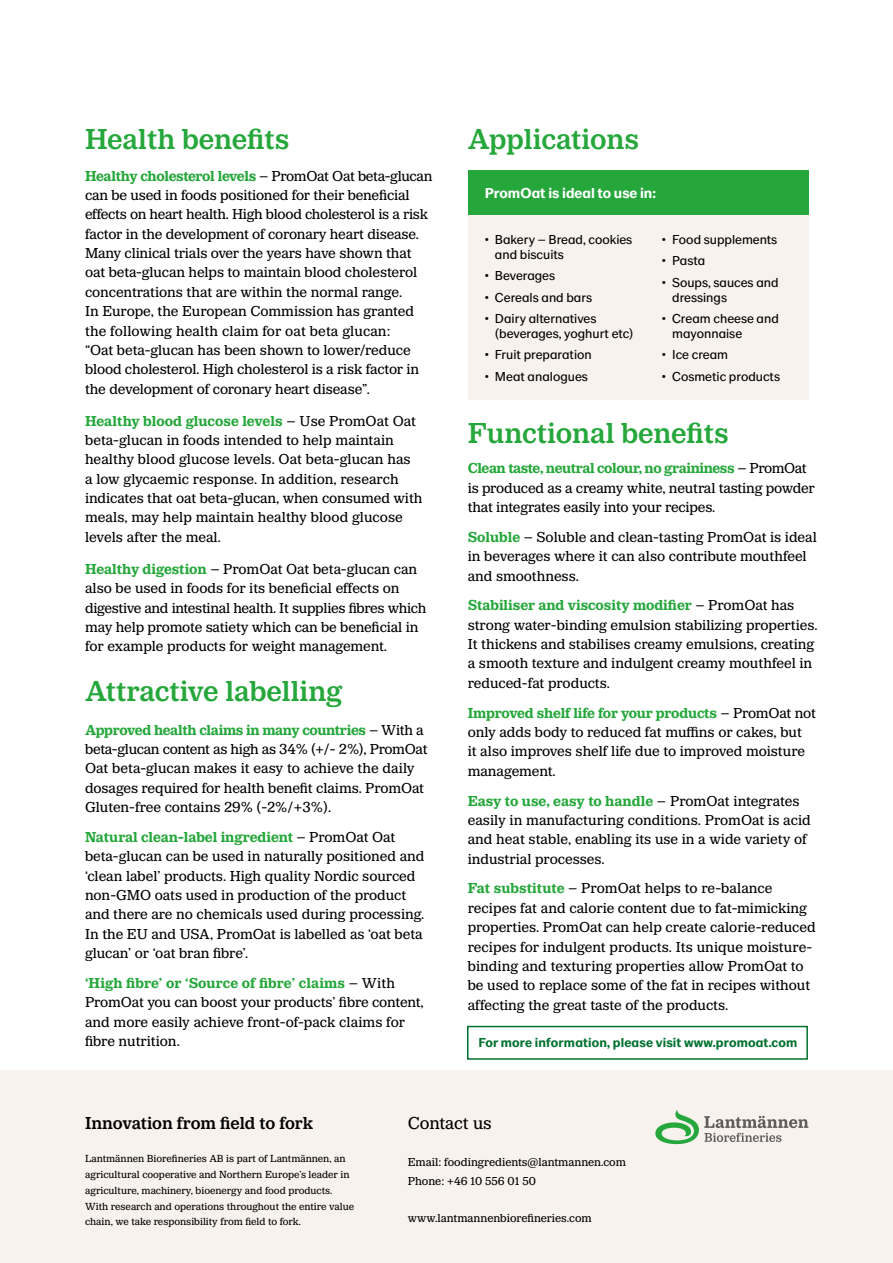
<style>
.page{position:relative;width:893px;height:1263px;background:#fff}
.page>*{position:absolute;margin:0;border:0;box-sizing:border-box;transform-origin:0 0}
.t1{font:500 30px "LM Serif";color:#26a73b}
.t2{font:500 18px "LM Serif";letter-spacing:-.005em;color:#000}
.t3{font:18px "LM Serif";letter-spacing:-.005em;color:#000}
.t4{font:15px/19.4px "LM Serif";letter-spacing:-.005em;color:#000}
.t5{font:700 15px "LM Sans";color:#fff}
.t6{font:13.5px/15px "LM Sans";color:#000}
.t7{font:700 13.5px "LM Sans";letter-spacing:.01em;color:#00712f}
.t8{font:12px/19px "LM Serif";color:#000}
.t9{font:10.65px/15.8px "LM Serif";color:#000}
.s1{font-weight:700;color:#26a73b}
</style>
<div class="page">
<div style="left:468px;top:171px;width:340px;height:229px;background:#f7f2ee"></div>
<div style="left:468px;top:171px;width:340px;height:44px;background:#26a73b"></div>
<div style="left:0;top:1070px;width:893px;height:193px;background:#f7f2ee"></div>
<svg style="left:655px;top:1110px;width:153px;height:34px"></svg>
<div style="left:467px;top:1026px;width:341px;height:34px;border:2px solid #00712f"></div>
<h1 class="t1" style="left:85px;top:122px;width:206px">Health benefits</h1>
<h1 class="t1" style="left:468px;top:122px;width:173px">Applications</h1>
<p class="t4" style="left:85px;top:166px;width:349px"><span class="s1">Healthy cholesterol levels</span> – PromOat Oat beta-glucan can be used in foods positioned for their beneficial effects on heart health. High blood cholesterol is a risk factor in the development of coronary heart disease.<br>Many clinical trials over the years have shown that oat beta-glucan helps to maintain blood cholesterol concentrations that are within the normal range.<br>In Europe, the European Commission has granted the following health claim for oat beta glucan:<br>“Oat beta-glucan has been shown to lower/reduce blood cholesterol. High cholesterol is a risk factor in the development of coronary heart disease”.</p>
<p class="t4" style="left:85px;top:411px;width:339px"><span class="s1">Healthy blood glucose levels</span> – Use PromOat Oat beta-glucan in foods intended to help maintain healthy blood glucose levels. Oat beta-glucan has<br>a low glycaemic response. In addition, research indicates that oat beta-glucan, when consumed with meals, may help maintain healthy blood glucose levels after the meal.</p>
<p class="t4" style="left:85px;top:559px;width:343px"><span class="s1">Healthy digestion</span> – PromOat Oat beta-glucan can also be used in foods for its beneficial effects on digestive and intestinal health. It supplies fibres which may help promote satiety which can be beneficial in for example products for weight management.</p>
<h1 class="t1" style="left:85px;top:674px;width:259px">Attractive labelling</h1>
<p class="t4" style="left:85px;top:720px;width:344px"><span class="s1">Approved health claims in many countries</span> – With a beta-glucan content as high as 34% (+/- 2%), PromOat Oat beta-glucan makes it easy to achieve the daily dosages required for health benefit claims. PromOat Gluten-free contains 29% (-2%/+3%).</p>
<p class="t4" style="left:85px;top:827px;width:341px"><span class="s1">Natural clean-label ingredient</span> – PromOat Oat beta-glucan can be used in naturally positioned and ‘clean label’ products. High quality Nordic sourced non-GMO oats used in production of the product and there are no chemicals used during processing.<br>In the EU and USA, PromOat is labelled as ‘oat beta glucan’ or ‘oat bran fibre’.</p>
<p class="t4" style="left:85px;top:973px;width:340px"><span class="s1">‘High fibre’ or ‘Source of fibre’ claims</span> – With PromOat you can boost your products’ fibre content, and more easily achieve front-of-pack claims for fibre nutrition.</p>
<p class="t5" style="left:485px;top:184px;width:173px">PromOat is ideal to use in:</p>
<p class="t6" style="left:495px;top:232px;width:139px;text-indent:-10px">• Bakery – Bread, cookies and biscuits</p>
<p class="t6" style="left:485px;top:268px;width:72px">• Beverages</p>
<p class="t6" style="left:485px;top:290px;width:109px">• Cereals and bars</p>
<p class="t6" style="left:495px;top:311px;width:140px;text-indent:-10px">• Dairy alternatives (beverages, yoghurt etc)</p>
<p class="t6" style="left:485px;top:347px;width:109px">• Fruit preparation</p>
<p class="t6" style="left:485px;top:369px;width:105px">• Meat analogues</p>
<p class="t6" style="left:662px;top:232px;width:117px">• Food supplements</p>
<p class="t6" style="left:662px;top:253px;width:45px">• Pasta</p>
<p class="t6" style="left:672px;top:275px;width:108px;text-indent:-10px">• Soups, sauces and dressings</p>
<p class="t6" style="left:672px;top:311px;width:108px;text-indent:-10px">• Cream cheese and mayonnaise</p>
<p class="t6" style="left:662px;top:347px;width:68px">• Ice cream</p>
<p class="t6" style="left:662px;top:369px;width:120px">• Cosmetic products</p>
<h1 class="t1" style="left:468px;top:417px;width:262px">Functional benefits</h1>
<p class="t4" style="left:468px;top:459px;width:349px"><span class="s1">Clean taste, neutral colour, no graininess</span> – PromOat is produced as a creamy white, neutral tasting powder that integrates easily into your recipes.</p>
<p class="t4" style="left:468px;top:527px;width:351px"><span class="s1">Soluble</span> – Soluble and clean-tasting PromOat is ideal in beverages where it can also contribute mouthfeel and smoothness.</p>
<p class="t4" style="left:468px;top:596px;width:351px"><span class="s1">Stabiliser and viscosity modifier</span> – PromOat has strong water-binding emulsion stabilizing properties.<br>It thickens and stabilises creamy emulsions, creating a smooth texture and indulgent creamy mouthfeel in reduced-fat products.</p>
<p class="t4" style="left:468px;top:703px;width:350px"><span class="s1">Improved shelf life for your products</span> – PromOat not only adds body to reduced fat muffins or cakes, but<br>it also improves shelf life due to improved moisture management.</p>
<p class="t4" style="left:468px;top:791px;width:345px"><span class="s1">Easy to use, easy to handle</span> – PromOat integrates easily in manufacturing conditions. PromOat is acid and heat stable, enabling its use in a wide variety of industrial processes.</p>
<p class="t4" style="left:468px;top:879px;width:350px"><span class="s1">Fat substitute</span> – PromOat helps to re-balance recipes fat and calorie content due to fat-mimicking properties. PromOat can help create calorie-reduced recipes for indulgent products. Its unique moisture&shy;binding and texturing properties allow PromOat to be used to replace some of the fat in recipes without affecting the great taste of the products.</p>
<p class="t7" style="left:478px;top:1034px;width:320px">For more information, please visit www.promoat.com</p>
<p class="t2" style="left:85px;top:1112px;width:230px">Innovation from field to fork</p>
<p class="t9" style="left:85px;top:1151px;width:271px">Lantmännen Biorefineries AB is part of Lantmännen, an agricultural cooperative and Northern Europe’s leader in agriculture, machinery, bioenergy and food products.<br>With research and operations throughout the entire value chain, we take responsibility from field to fork.</p>
<p class="t3" style="left:408px;top:1113px;width:86px">Contact us</p>
<p class="t8" style="left:408px;top:1152px;width:220px">Email: foodingredients@lantmannen.com<br>Phone: +46 10 556 01 50</p>
<p class="t8" style="left:408px;top:1208px;width:185px">www.lantmannenbiorefineries.com</p>
</div>
